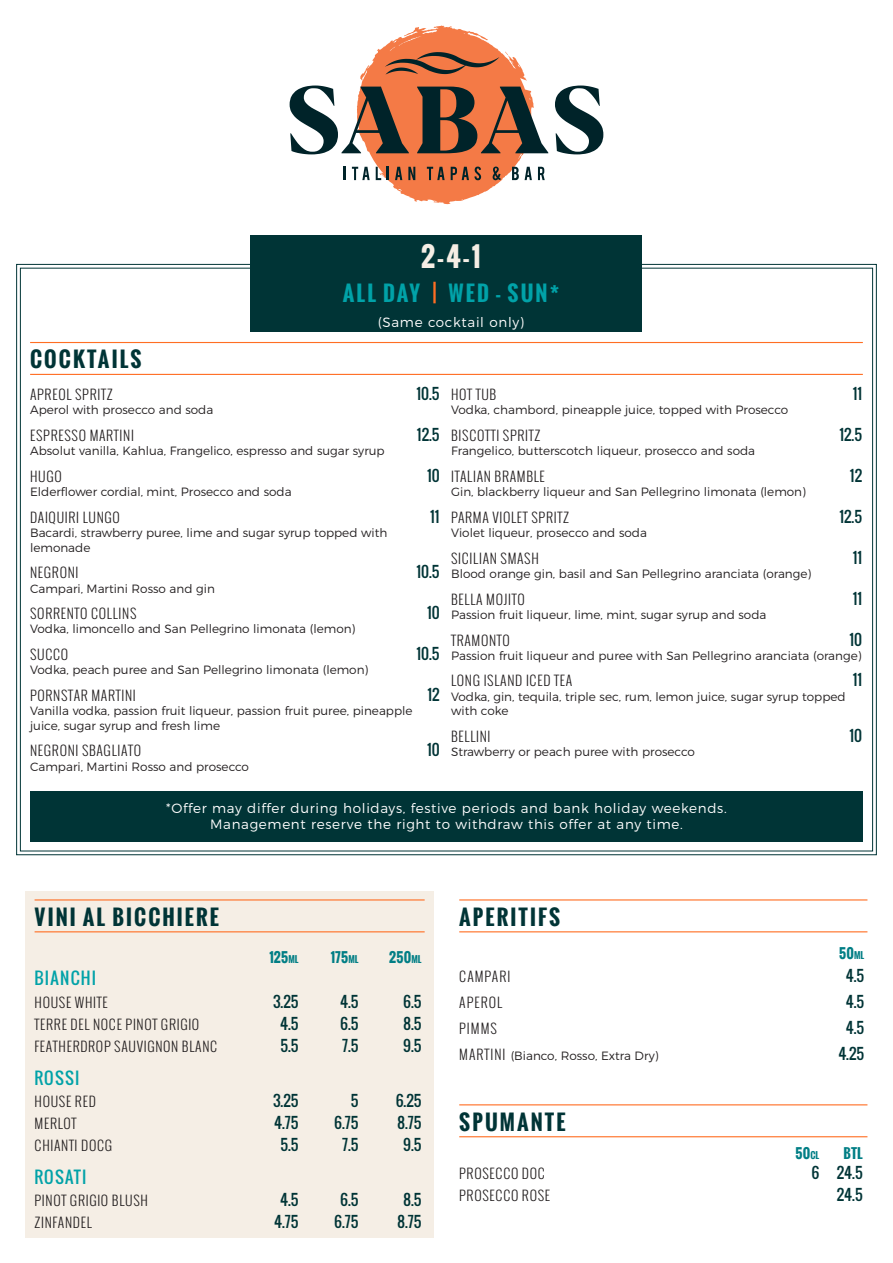
<style>
.page{position:relative;width:893px;height:1263px;background:#fff}
.page>*{position:absolute;margin:0;border:0;box-sizing:border-box;transform-origin:0 0}
.t1{font:700 27px "Oswald";color:#f5eee5}
.t2{font:700 21px "Oswald";letter-spacing:.1em;color:#003436}
.t3{font:700 21px "Oswald";letter-spacing:.1em;color:#01a2a8}
.t4{font:16.5px "Oswald";letter-spacing:.075em;color:#01a2a8}
.t5{font:15px "Oswald";color:#003436}
.t6{font:300 13.5px "Oswald";letter-spacing:.05em;color:#231f20}
.t7{font:300 13.5px "Montserrat";letter-spacing:.05em;color:#fff}
.t8{font:700 13.5px "Oswald";color:#017e85}
.t9{font:300 13.5px "Oswald";letter-spacing:.075em;color:#231f20}
.t10{font:300 12px/14.4px "Montserrat";color:#231f20}
.s1{color:#ff6e23}
.s2{font-size:9px}
.s3{font-family:"Oswald";font-size:13.5px}
</style>
<div class="page">
<svg style="left:555px;top:86px;width:48px;height:68px"></svg>
<svg style="left:290px;top:26px;width:258px;height:178px"></svg>
<div style="left:26px;top:891px;width:408px;height:346px;background:#f5eee5"></div>
<hr style="left:35px;top:899px;width:390px;height:1px;background:#ff6e23">
<hr style="left:35px;top:931px;width:390px;height:1px;background:#ff6e23">
<svg style="left:16px;top:264px;width:861px;height:591px"></svg>
<div style="left:251px;top:235px;width:391px;height:97px;background:#003436"></div>
<hr style="left:30px;top:342px;width:833px;height:1px;background:#ff6e23">
<hr style="left:30px;top:374px;width:833px;height:1px;background:#ff6e23">
<div style="left:30px;top:791px;width:833px;height:50px;background:#003436"></div>
<hr style="left:459px;top:899px;width:408px;height:1px;background:#ff6e23">
<hr style="left:459px;top:931px;width:408px;height:1px;background:#ff6e23">
<hr style="left:459px;top:1104px;width:408px;height:1px;background:#ff6e23">
<hr style="left:459px;top:1136px;width:408px;height:1px;background:#ff6e23">
<p class="t2" style="left:30px;top:344px;width:113px">COCKTAILS</p>
<p class="t1" style="left:421px;top:237px;width:61px">2-4-1</p>
<p class="t3" style="left:343px;top:278px;width:218px">ALL DAY <span class="s1">|</span> WED - SUN*</p>
<p class="t7" style="left:378px;top:311px;width:148px">(Same cocktail only)</p>
<p class="t6" style="left:30px;top:385px;width:84px">APREOL SPRITZ</p>
<p class="t5" style="left:416px;top:382px;width:25px">10.5</p>
<p class="t10" style="left:30px;top:402px;width:185px">Aperol with prosecco and soda</p>
<p class="t6" style="left:30px;top:426px;width:105px">ESPRESSO MARTINI</p>
<p class="t5" style="left:417px;top:423px;width:24px">12.5</p>
<p class="t10" style="left:30px;top:443px;width:356px">Absolut vanilla, Kahlua, Frangelico, espresso and sugar syrup</p>
<p class="t6" style="left:30px;top:467px;width:33px">HUGO</p>
<p class="t5" style="left:427px;top:464px;width:14px">10</p>
<p class="t10" style="left:30px;top:484px;width:263px">Elderflower cordial, mint, Prosecco and soda</p>
<p class="t6" style="left:30px;top:508px;width:91px">DAIQUIRI LUNGO</p>
<p class="t5" style="left:430px;top:505px;width:11px">11</p>
<p class="t10" style="left:30px;top:525px;width:359px">Bacardi, strawberry puree, lime and sugar syrup topped with</p>
<p class="t10" style="left:30px;top:539px;width:62px">lemonade</p>
<p class="t6" style="left:30px;top:563px;width:50px">NEGRONI</p>
<p class="t5" style="left:416px;top:560px;width:25px">10.5</p>
<p class="t10" style="left:30px;top:580px;width:186px">Campari, Martini Rosso and gin</p>
<p class="t6" style="left:30px;top:604px;width:108px">SORRENTO COLLINS</p>
<p class="t5" style="left:427px;top:601px;width:14px">10</p>
<p class="t10" style="left:30px;top:621px;width:327px">Vodka, limoncello and San Pellegrino limonata (lemon)</p>
<p class="t6" style="left:30px;top:645px;width:40px">SUCCO</p>
<p class="t5" style="left:416px;top:642px;width:25px">10.5</p>
<p class="t10" style="left:30px;top:662px;width:340px">Vodka, peach puree and San Pellegrino limonata (lemon)</p>
<p class="t6" style="left:30px;top:686px;width:107px">PORNSTAR MARTINI</p>
<p class="t5" style="left:427px;top:683px;width:14px">12</p>
<p class="t10" style="left:30px;top:703px;width:384px">Vanilla vodka, passion fruit liqueur, passion fruit puree, pineapple juice, sugar syrup and fresh lime</p>
<p class="t6" style="left:30px;top:741px;width:112px">NEGRONI SBAGLIATO</p>
<p class="t5" style="left:427px;top:738px;width:14px">10</p>
<p class="t10" style="left:30px;top:758px;width:220px">Campari, Martini Rosso and prosecco</p>
<p class="t6" style="left:451px;top:385px;width:47px">HOT TUB</p>
<p class="t5" style="left:853px;top:382px;width:11px">11</p>
<p class="t10" style="left:451px;top:402px;width:339px">Vodka, chambord, pineapple juice, topped with Prosecco</p>
<p class="t6" style="left:451px;top:426px;width:91px">BISCOTTI SPRITZ</p>
<p class="t5" style="left:839px;top:423px;width:24px">12.5</p>
<p class="t10" style="left:451px;top:443px;width:306px">Frangelico, butterscotch liqueur, prosecco and soda</p>
<p class="t6" style="left:451px;top:467px;width:95px">ITALIAN BRAMBLE</p>
<p class="t5" style="left:850px;top:464px;width:14px">12</p>
<p class="t10" style="left:451px;top:484px;width:356px">Gin, blackberry liqueur and San Pellegrino limonata (lemon)</p>
<p class="t6" style="left:451px;top:508px;width:119px">PARMA VIOLET SPRITZ</p>
<p class="t5" style="left:839px;top:505px;width:24px">12.5</p>
<p class="t10" style="left:451px;top:525px;width:197px">Violet liqueur, prosecco and soda</p>
<p class="t6" style="left:451px;top:549px;width:89px">SICILIAN SMASH</p>
<p class="t5" style="left:853px;top:546px;width:11px">11</p>
<p class="t10" style="left:451px;top:566px;width:362px">Blood orange gin, basil and San Pellegrino aranciata (orange)</p>
<p class="t6" style="left:451px;top:590px;width:75px">BELLA MOJITO</p>
<p class="t5" style="left:853px;top:587px;width:11px">11</p>
<p class="t10" style="left:451px;top:606px;width:317px">Passion fruit liqueur, lime, mint, sugar syrup and soda</p>
<p class="t6" style="left:451px;top:631px;width:60px">TRAMONTO</p>
<p class="t5" style="left:849px;top:628px;width:14px">10</p>
<p class="t10" style="left:451px;top:647px;width:412px">Passion fruit liqueur and puree with San Pellegrino aranciata (orange)</p>
<p class="t6" style="left:451px;top:672px;width:123px">LONG ISLAND ICED TEA</p>
<p class="t5" style="left:853px;top:669px;width:11px">11</p>
<p class="t10" style="left:451px;top:688px;width:396px">Vodka, gin, tequila, triple sec, rum, lemon juice, sugar syrup topped with coke</p>
<p class="t6" style="left:451px;top:727px;width:41px">BELLINI</p>
<p class="t5" style="left:849px;top:724px;width:14px">10</p>
<p class="t10" style="left:451px;top:744px;width:245px">Strawberry or peach puree with prosecco</p>
<p class="t7" style="left:166px;top:797px;width:562px">*Offer may differ during holidays, festive periods and bank holiday weekends.</p>
<p class="t7" style="left:210px;top:814px;width:474px">Management reserve the right to withdraw this offer at any time.</p>
<p class="t2" style="left:35px;top:901px;width:186px">VINI AL BICCHIERE</p>
<p class="t2" style="left:459px;top:901px;width:103px">APERITIFS</p>
<p class="t8" style="left:269px;top:947px;width:31px">125<span class="s2">ML</span></p>
<p class="t8" style="left:331px;top:947px;width:29px">175<span class="s2">ML</span></p>
<p class="t8" style="left:389px;top:947px;width:34px">250<span class="s2">ML</span></p>
<p class="t8" style="left:839px;top:943px;width:27px">50<span class="s2">ML</span></p>
<p class="t4" style="left:35px;top:966px;width:63px">BIANCHI</p>
<p class="t6" style="left:35px;top:993px;width:75px">HOUSE WHITE</p>
<p class="t5" style="left:273px;top:990px;width:27px">3.25</p>
<p class="t5" style="left:340px;top:990px;width:20px">4.5</p>
<p class="t5" style="left:403px;top:990px;width:20px">6.5</p>
<p class="t6" style="left:35px;top:1015px;width:166px">TERRE DEL NOCE PINOT GRIGIO</p>
<p class="t5" style="left:280px;top:1012px;width:20px">4.5</p>
<p class="t5" style="left:340px;top:1012px;width:20px">6.5</p>
<p class="t5" style="left:404px;top:1012px;width:20px">8.5</p>
<p class="t6" style="left:35px;top:1037px;width:184px">FEATHERDROP SAUVIGNON BLANC</p>
<p class="t5" style="left:280px;top:1034px;width:20px">5.5</p>
<p class="t5" style="left:342px;top:1034px;width:18px">7.5</p>
<p class="t5" style="left:403px;top:1034px;width:20px">9.5</p>
<p class="t4" style="left:35px;top:1065px;width:47px">ROSSI</p>
<p class="t6" style="left:35px;top:1092px;width:63px">HOUSE RED</p>
<p class="t5" style="left:273px;top:1089px;width:27px">3.25</p>
<p class="t5" style="left:351px;top:1089px;width:9px">5</p>
<p class="t5" style="left:396px;top:1089px;width:27px">6.25</p>
<p class="t6" style="left:35px;top:1114px;width:43px">MERLOT</p>
<p class="t5" style="left:274px;top:1111px;width:26px">4.75</p>
<p class="t5" style="left:334px;top:1111px;width:26px">6.75</p>
<p class="t5" style="left:398px;top:1111px;width:26px">8.75</p>
<p class="t6" style="left:35px;top:1136px;width:79px">CHIANTI DOCG</p>
<p class="t5" style="left:280px;top:1133px;width:20px">5.5</p>
<p class="t5" style="left:342px;top:1133px;width:18px">7.5</p>
<p class="t5" style="left:403px;top:1133px;width:20px">9.5</p>
<p class="t4" style="left:35px;top:1164px;width:53px">ROSATI</p>
<p class="t6" style="left:35px;top:1191px;width:115px">PINOT GRIGIO BLUSH</p>
<p class="t5" style="left:280px;top:1188px;width:20px">4.5</p>
<p class="t5" style="left:340px;top:1188px;width:20px">6.5</p>
<p class="t5" style="left:404px;top:1188px;width:20px">8.5</p>
<p class="t6" style="left:35px;top:1213px;width:59px">ZINFANDEL</p>
<p class="t5" style="left:274px;top:1211px;width:26px">4.75</p>
<p class="t5" style="left:334px;top:1211px;width:26px">6.75</p>
<p class="t5" style="left:398px;top:1211px;width:26px">8.75</p>
<p class="t9" style="left:459px;top:968px;width:53px">CAMPARI</p>
<p class="t5" style="left:846px;top:965px;width:20px">4.5</p>
<p class="t6" style="left:459px;top:993px;width:45px">APEROL</p>
<p class="t5" style="left:846px;top:990px;width:20px">4.5</p>
<p class="t6" style="left:459px;top:1019px;width:39px">PIMMS</p>
<p class="t5" style="left:846px;top:1016px;width:20px">4.5</p>
<p class="t10" style="left:459px;top:1047px;width:201px"><span class="s3">MARTINI</span> (Bianco, Rosso, Extra Dry)</p>
<p class="t5" style="left:838px;top:1042px;width:27px">4.25</p>
<p class="t2" style="left:459px;top:1106px;width:108px">SPUMANTE</p>
<p class="t8" style="left:795px;top:1143px;width:25px">50<span class="s2">CL</span></p>
<p class="t8" style="left:844px;top:1143px;width:21px">BTL</p>
<p class="t6" style="left:459px;top:1164px;width:87px">PROSECCO DOC</p>
<p class="t5" style="left:811px;top:1161px;width:53px">6 24.5</p>
<p class="t6" style="left:459px;top:1186px;width:92px">PROSECCO ROSE</p>
<p class="t5" style="left:837px;top:1183px;width:27px">24.5</p>
</div>
